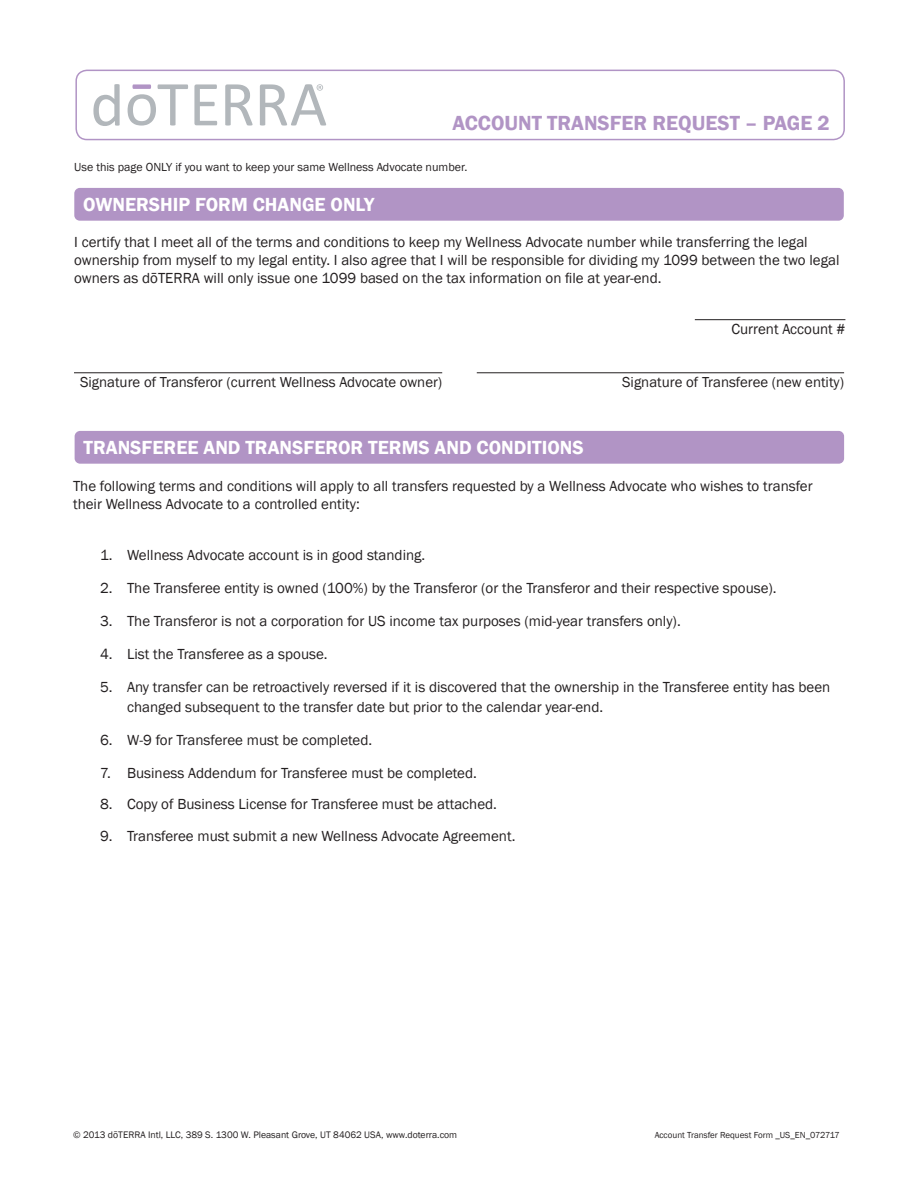
<style>
.page{position:relative;width:918px;height:1188px;background:#fff}
.page>*{position:absolute;margin:0;border:0;box-sizing:border-box;transform-origin:0 0}
.t1{font:600 21px "Franklin Gothic";color:#b194c5}
.eng{font:600 19.5px "Franklin Gothic";color:#fff}
.eng-2{font:15px/18px "Franklin Gothic";color:#231f20}
.eng-3{font:14.85px "Franklin Gothic";color:#231f20}
.eng-4{font:12px "Franklin Gothic";color:#231f20}
.sublines{font:9.75px "Franklin Gothic";color:#231f20}
.sublines-2{font:9px "Franklin Gothic";color:#231f20}
</style>
<div class="page">
<hr style="left:74px;top:373px;width:368px;height:1px;background:#231f20">
<hr style="left:477px;top:373px;width:367px;height:1px;background:#231f20">
<hr style="left:695px;top:319px;width:150px;height:1px;background:#231f20">
<div style="left:75px;top:70px;width:770px;height:70px;border:2px solid #b194c5;border-radius:11px"></div>
<svg style="left:225px;top:84px;width:28px;height:42px"></svg>
<svg style="left:194px;top:84px;width:23px;height:41px"></svg>
<svg style="left:128px;top:84px;width:60px;height:42px"></svg>
<svg style="left:93px;top:84px;width:27px;height:42px"></svg>
<svg style="left:260px;top:84px;width:66px;height:42px"></svg>
<div style="left:74px;top:188px;width:770px;height:33px;background:#b194c5;border-radius:5px"></div>
<div style="left:75px;top:431px;width:769px;height:33px;background:#b194c5;border-radius:5px"></div>
<p class="t1" style="left:452px;top:110px;width:379px">ACCOUNT TRANSFER REQUEST – PAGE 2</p>
<p class="eng-4" style="left:74px;top:160px;width:395px">Use this page ONLY if you want to keep your same Wellness Advocate number.</p>
<p class="eng" style="left:83px;top:193px;width:293px">OWNERSHIP FORM CHANGE ONLY</p>
<p class="eng-2" style="left:74px;top:233px;width:767px">I certify that I meet all of the terms and conditions to keep my Wellness Advocate number while transferring the legal ownership from myself to my legal entity. I also agree that I will be responsible for dividing my 1099 between the two legal owners as dōTERRA will only issue one 1099 based on the tax information on file at year-end.</p>
<p class="eng-2" style="left:731px;top:321px;width:116px">Current Account #</p>
<p class="eng-3" style="left:80px;top:373px;width:364px">Signature of Transferor (current Wellness Advocate owner)</p>
<p class="eng-3" style="left:622px;top:373px;width:223px">Signature of Transferee (new entity)</p>
<p class="eng" style="left:84px;top:436px;width:502px">TRANSFEREE AND TRANSFEROR TERMS AND CONDITIONS</p>
<p class="eng-2" style="left:73px;top:477px;width:741px">The following terms and conditions will apply to all transfers requested by a Wellness Advocate who wishes to transfer their Wellness Advocate to a controlled entity:</p>
<p class="eng-2" style="left:100px;top:546px;width:327px">1. Wellness Advocate account is in good standing.</p>
<p class="eng-2" style="left:100px;top:579px;width:678px">2. The Transferee entity is owned (100%) by the Transferor (or the Transferor and their respective spouse).</p>
<p class="eng-2" style="left:100px;top:612px;width:582px">3. The Transferor is not a corporation for US income tax purposes (mid-year transfers only).</p>
<p class="eng-2" style="left:100px;top:645px;width:229px">4. List the Transferee as a spouse.</p>
<p class="eng-2" style="left:127px;top:678px;width:705px;line-height:19.5px;text-indent:-27px">5. Any transfer can be retroactively reversed if it is discovered that the ownership in the Transferee entity has been changed subsequent to the transfer date but prior to the calendar year-end.</p>
<p class="eng-2" style="left:100px;top:731px;width:274px">6. W-9 for Transferee must be completed.</p>
<p class="eng-2" style="left:100px;top:764px;width:378px">7. Business Addendum for Transferee must be completed.</p>
<p class="eng-2" style="left:100px;top:795px;width:399px">8. Copy of Business License for Transferee must be attached.</p>
<p class="eng-2" style="left:100px;top:827px;width:417px">9. Transferee must submit a new Wellness Advocate Agreement.</p>
<p class="sublines" style="left:73px;top:1129px;width:386px">© 2013 dōTERRA Intl, LLC, 389 S. 1300 W. Pleasant Grove, UT 84062 USA, www.doterra.com</p>
<p class="sublines-2" style="left:655px;top:1129px;width:186px">Account Transfer Request Form _US_EN_072717</p>
</div>
